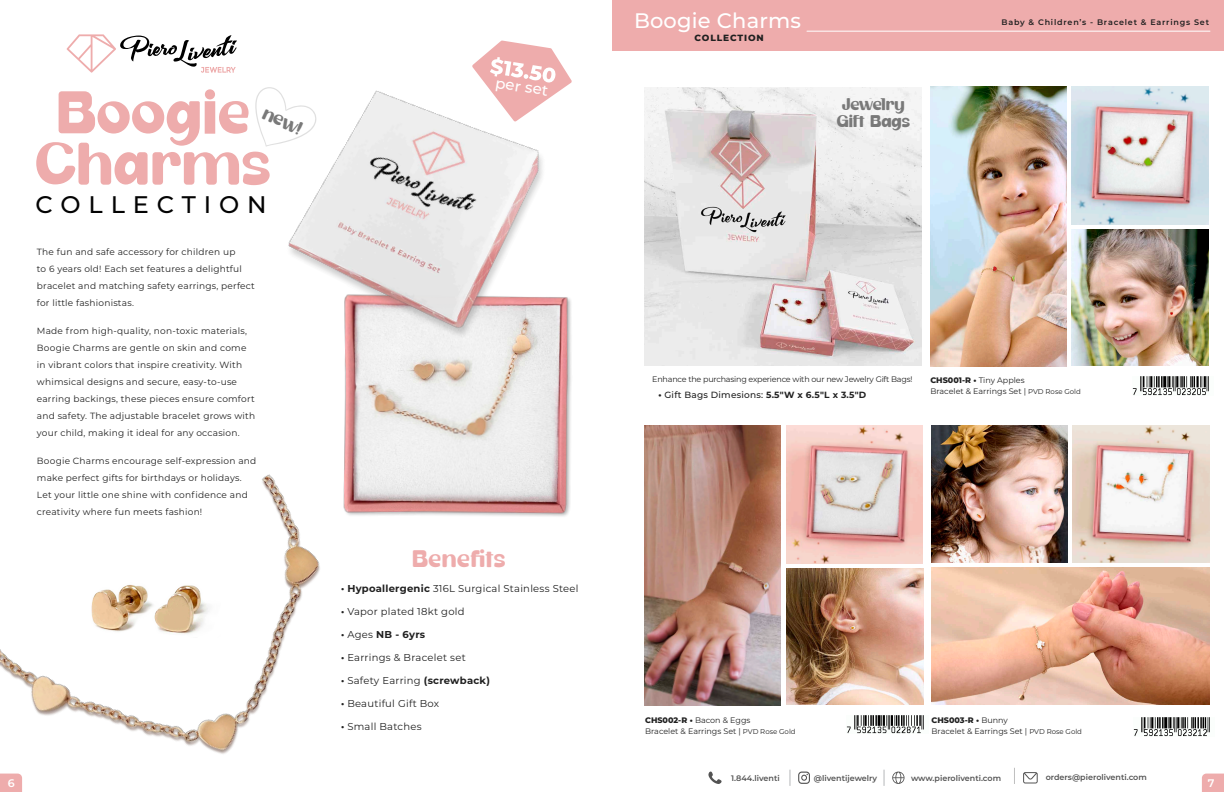
<style>
.page{position:relative;width:1224px;height:792px;background:#fff}
.page>*{position:absolute;margin:0;border:0;box-sizing:border-box;transform-origin:0 0}
.t1{font:60px/51px "Bareuksa";letter-spacing:.01em;color:#eeacac;text-align:center}
.t2{font:500 24px "Montserrat";letter-spacing:.33em;color:#030303}
.t3{font:24px "Bareuksa";letter-spacing:.025em;color:#eeacac}
.t4{font:500 21px "Montserrat";letter-spacing:.01em;color:#fff}
.t5{font:19px "Bareuksa";color:#797979}
.t6{font:17px/17px "Bareuksa";letter-spacing:-.005em;color:#797979;text-align:center}
.t7{font:500 15px "Montserrat";color:#fff}
.t8{font:600 11px "Montserrat";color:#fff}
.t9{font:10px "Montserrat";letter-spacing:.025em;color:#202020}
.t10{font:700 10px "Montserrat";letter-spacing:.025em;color:#202020}
.t11{font:9px/17px "Montserrat";letter-spacing:.025em;color:#202020}
.t12{font:500 9px "Montserrat";letter-spacing:.025em;color:#202020}
.t13{font:800 9px "Montserrat";letter-spacing:.1em;color:#202020}
.t14{font:8px/11px "Montserrat";letter-spacing:-.01em;color:#202020}
.t15{font:600 8px "Montserrat";color:#535353}
.t16{font:600 8px "Montserrat";letter-spacing:.1em;color:#202020}
.s1{font-weight:800}
.s2{font-weight:700}
.s3{font-weight:400}
.s4{font-weight:900}
.s5{font-size:7px}
</style>
<div class="page">
<svg style="left:67px;top:34px;width:170px;height:39px"></svg>
<img style="left:345px;top:380px;width:226px;height:137px">
<img style="left:288px;top:90px;width:283px;height:290px">
<img style="left:0;top:395px;width:395px;height:397px">
<svg style="left:472px;top:41px;width:100px;height:80px"></svg>
<svg style="left:255px;top:87px;width:62px;height:60px"></svg>
<div style="left:612px;top:0;width:612px;height:51px;background:#eeacac"></div>
<hr style="left:807px;top:31px;width:403px;height:1px;background:#fff">
<svg style="left:1202px;top:774px;width:22px;height:18px"></svg>
<svg style="left:1023px;top:772px;width:15px;height:12px"></svg>
<svg style="left:892px;top:772px;width:13px;height:12px"></svg>
<svg style="left:789px;top:770px;width:1px;height:16px"></svg>
<svg style="left:884px;top:770px;width:1px;height:16px"></svg>
<svg style="left:1014px;top:768px;width:1px;height:16px"></svg>
<svg style="left:708px;top:771px;width:14px;height:13px"></svg>
<svg style="left:798px;top:772px;width:12px;height:12px"></svg>
<img style="left:930px;top:86px;width:136px;height:280px">
<img style="left:1072px;top:86px;width:136px;height:138px">
<img style="left:1072px;top:229px;width:137px;height:137px">
<img style="left:1132px;top:376px;width:77px;height:19px">
<img style="left:786px;top:425px;width:137px;height:138px">
<img style="left:786px;top:568px;width:137px;height:137px">
<img style="left:644px;top:425px;width:137px;height:280px">
<img style="left:847px;top:715px;width:77px;height:19px">
<img style="left:1072px;top:425px;width:137px;height:138px">
<img style="left:931px;top:425px;width:136px;height:138px">
<img style="left:1133px;top:718px;width:77px;height:18px">
<img style="left:931px;top:568px;width:279px;height:137px">
<img style="left:644px;top:87px;width:278px;height:279px">
<p class="t1" style="left:35px;top:88px;width:237px">Boogie<br>Charms</p>
<p class="t5" style="left:269px;top:101px;width:43px;rotate:25deg">new!</p>
<p class="t2" style="left:36px;top:188px;width:233px">COLLECTION</p>
<p class="t11" style="left:37px;top:243px;width:220px">The fun and safe accessory for children up<br>to 6 years old! Each set features a delightful bracelet and matching safety earrings, perfect for little fashionistas.</p>
<p class="t11" style="left:37px;top:322px;width:220px">Made from high-quality, non-toxic materials, Boogie Charms are gentle on skin and come in vibrant colors that inspire creativity. With whimsical designs and secure, easy-to-use earring backings, these pieces ensure comfort and safety. The adjustable bracelet grows with your child, making it ideal for any occasion.</p>
<p class="t11" style="left:37px;top:452px;width:221px">Boogie Charms encourage self-expression and make perfect gifts for birthdays or holidays.<br>Let your little one shine with confidence and creativity where fun meets fashion!</p>
<p class="t8" style="left:8px;top:776px;width:8px">6</p>
<p class="t7" style="left:497px;top:72px;width:55px;rotate:9deg">per set</p>
<p class="t3" style="left:412px;top:545px;width:95px">Benefits</p>
<p class="t9" style="left:341px;top:582px;width:239px"><span class="s1">·</span> <span class="s2">Hypoallergenic</span> 316L Surgical Stainless Steel</p>
<p class="t9" style="left:341px;top:605px;width:125px"><span class="s1">·</span> Vapor plated 18kt gold</p>
<p class="t10" style="left:341px;top:627px;width:86px"><span class="s1">·</span> <span class="s3">Ages</span> NB - 6yrs</p>
<p class="t9" style="left:341px;top:651px;width:126px"><span class="s1">·</span> Earrings &amp; Bracelet set</p>
<p class="t9" style="left:341px;top:674px;width:150px"><span class="s1">·</span> Safety Earring <span class="s2">(screwback)</span></p>
<p class="t9" style="left:341px;top:697px;width:100px"><span class="s1">·</span> Beautiful Gift Box</p>
<p class="t9" style="left:341px;top:720px;width:82px"><span class="s1">·</span> Small Batches</p>
<p class="t4" style="left:634px;top:6px;width:169px">Boogie Charms</p>
<p class="t13" style="left:694px;top:31px;width:71px">COLLECTION</p>
<p class="t6" style="left:837px;top:96px;width:75px">Jewelry<br>Gift Bags</p>
<p class="t16" style="left:1001px;top:16px;width:209px">Baby &amp; Children’s - Bracelet &amp; Earrings Set</p>
<p class="t14" style="left:652px;top:374px;width:262px">Enhance the purchasing experience with our new Jewelry Gift Bags!</p>
<p class="t12" style="left:658px;top:388px;width:209px"><span class="s4">·</span> Gift Bags Dimesions: <span class="s2">5.5"W x 6.5"L x 3.5"D</span></p>
<p class="t14" style="left:930px;top:375px;width:152px"><span class="s1">CHS001-R •</span> Tiny Apples<br>Bracelet &amp; Earrings Set | <span class="s5">PVD Rose Gold</span></p>
<p class="t14" style="left:645px;top:715px;width:152px"><span class="s1">CHS002-R •</span> Bacon &amp; Eggs<br>Bracelet &amp; Earrings Set | <span class="s5">PVD Rose Gold</span></p>
<p class="t14" style="left:932px;top:715px;width:152px"><span class="s1">CHS003-R •</span> Bunny<br>Bracelet &amp; Earrings Set | <span class="s5">PVD Rose Gold</span></p>
<p class="t15" style="left:731px;top:772px;width:50px">1.844.liventi</p>
<p class="t15" style="left:814px;top:772px;width:65px">@liventijewelry</p>
<p class="t15" style="left:911px;top:772px;width:92px">www.pieroliventi.com</p>
<p class="t15" style="left:1046px;top:772px;width:103px">orders@pieroliventi.com</p>
<p class="t8" style="left:1208px;top:776px;width:8px">7</p>
</div>
